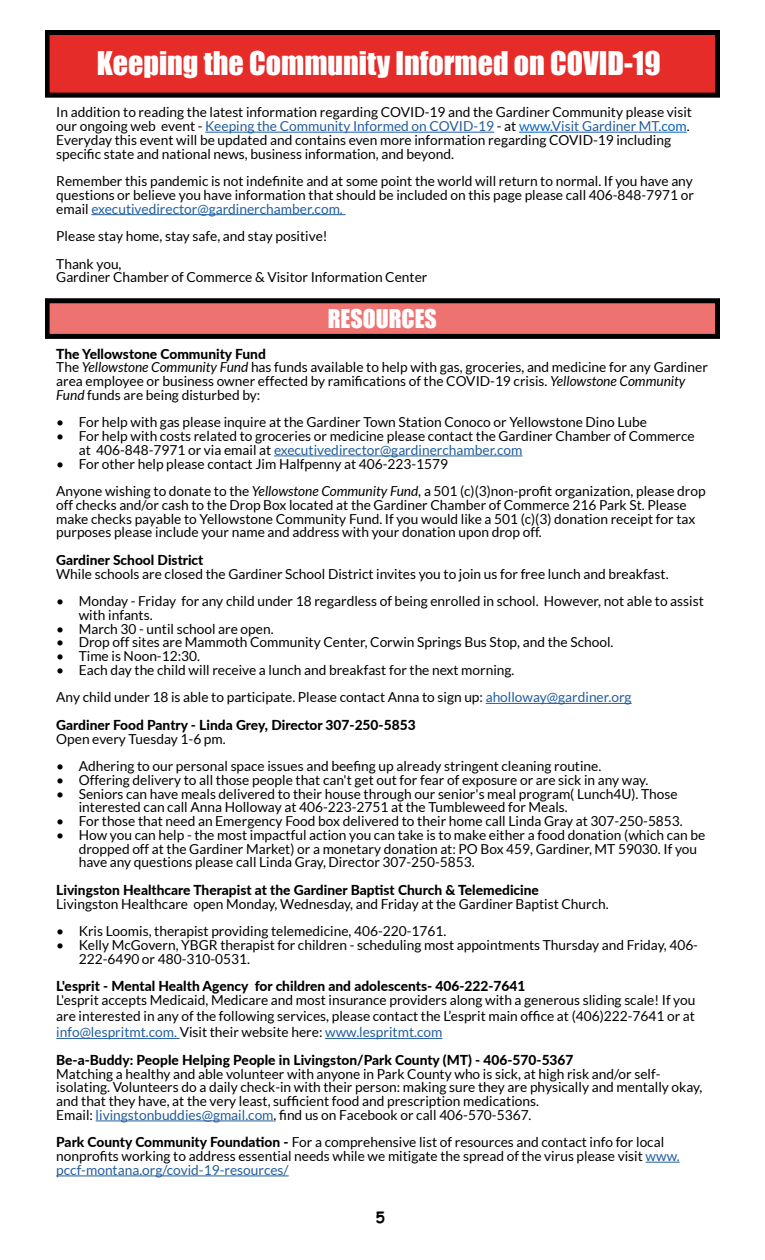
<style>
.page{position:relative;width:765px;height:1260px;background:#fff}
.page>*{position:absolute;margin:0;border:0;box-sizing:border-box;transform-origin:0 0}
.t1{font:30px "Impact";color:#fff}
.t2{font:23.75px "Impact";color:#fff}
.t3{font:700 15px "Comic Sans MS";color:#000}
.t4{font:13.75px/13.8px "Lato";color:#000}
.t5{font:800 13.75px "Lato";color:#000}
.s1{color:#215e9e}
.s2{color:#0563c1}
.s3{font-weight:800}
.s4{font-style:italic}
</style>
<div class="page">
<div style="left:47px;top:32px;width:671px;height:63px;background:#e52c29"></div>
<div style="left:45px;top:30px;width:675px;height:68px;border:5px solid #000"></div>
<div style="left:47px;top:301px;width:671px;height:35px;background:#ee7270"></div>
<div style="left:45px;top:298px;width:675px;height:41px;border:5px solid #000"></div>
<hr style="left:274px;top:456px;width:249px;height:1px;background:#215e9e">
<hr style="left:486px;top:703px;width:146px;height:1px;background:#215e9e">
<hr style="left:56px;top:1038px;width:124px;height:1px;background:#215e9e">
<hr style="left:325px;top:1038px;width:117px;height:1px;background:#215e9e">
<hr style="left:96px;top:1121px;width:178px;height:1px;background:#215e9e">
<hr style="left:646px;top:1162px;width:34px;height:1px;background:#215e9e">
<hr style="left:56px;top:1176px;width:233px;height:1px;background:#215e9e">
<hr style="left:205px;top:132px;width:289px;height:1px;background:#215e9e">
<hr style="left:519px;top:132px;width:33px;height:1px;background:#0563c1">
<hr style="left:552px;top:132px;width:106px;height:1px;background:#215e9e">
<svg style="left:658px;top:132px;width:29px;height:1px"></svg>
<hr style="left:91px;top:214px;width:255px;height:1px;background:#215e9e">
<h1 class="t1" style="left:97px;top:40px;width:565px">Keeping the Community Informed on COVID-19</h1>
<p class="t4" style="left:56px;top:106px;width:637px">In addition to reading the latest information regarding COVID-19 and the Gardiner Community please visit our ongoing web event - <span class="s1">Keeping the Community Informed on COVID-19</span> - at <span class="s2">www.</span><span class="s1">Visit Gardiner MT</span><span class="s2">.com</span>.<br>Everyday this event will be updated and contains even more information regarding COVID-19 including specific state and national news, business information, and beyond.</p>
<p class="t4" style="left:56px;top:174px;width:639px;text-align:justify">Remember this pandemic is not indefinite and at some point the world will return to normal. If you have any questions or believe you have information that should be included on this page please call 406-848-7971 or email <span class="s1">executivedirector@gardinerchamber.com.</span></p>
<p class="t4" style="left:56px;top:222px;width:273px;line-height:27.5px">Please stay home, stay safe, and stay positive!<br>Thank you,</p>
<p class="t4" style="left:56px;top:271px;width:373px">Gardiner Chamber of Commerce &amp; Visitor Information Center</p>
<h2 class="t2" style="left:328px;top:300px;width:111px">RESOURCES</h2>
<p class="t4" style="left:56px;top:347px;width:653px"><span class="s3">The Yellowstone Community Fund<br></span>The <span class="s4">Yellowstone Community Fund</span> has funds available to help with gas, groceries, and medicine for any Gardiner area employee or business owner effected by ramifications of the COVID-19 crisis. <span class="s4">Yellowstone Community Fund</span> funds are being disturbed by:</p>
<p class="t4" style="left:56px;top:416px;width:592px">• For help with gas please inquire at the Gardiner Town Station Conoco or Yellowstone Dino Lube</p>
<p class="t4" style="left:79px;top:429px;width:618px;text-indent:-22px">• For help with costs related to groceries or medicine please contact the Gardiner Chamber of Commerce at 406-848-7971 or via email at <span class="s1">executivedirector@gardinerchamber.com</span></p>
<p class="t4" style="left:56px;top:450px;width:651px;line-height:27.5px">• For other help please contact Jim Halfpenny at 406-223-1579<br>Anyone wishing to donate to the <span class="s4">Yellowstone Community Fund,</span> a 501 (c)(3)non-profit organization, please drop</p>
<p class="t4" style="left:56px;top:498px;width:641px">off checks and/or cash to the Drop Box located at the Gardiner Chamber of Commerce 216 Park St. Please make checks payable to Yellowstone Community Fund. If you would like a 501 (c)(3) donation receipt for tax purposes please include your name and address with your donation upon drop off.</p>
<p class="t5" style="left:56px;top:550px;width:149px">Gardiner School District</p>
<p class="t4" style="left:56px;top:567px;width:614px">While schools are closed the Gardiner School District invites you to join us for free lunch and breakfast.</p>
<p class="t4" style="left:79px;top:594px;width:627px;text-indent:-22px">• Monday - Friday for any child under 18 regardless of being enrolled in school. However, not able to assist with infants.</p>
<p class="t4" style="left:56px;top:622px;width:219px">• March 30 - until school are open.</p>
<p class="t4" style="left:56px;top:636px;width:559px">• Drop off sites are Mammoth Community Center, Corwin Springs Bus Stop, and the School.</p>
<p class="t4" style="left:56px;top:649px;width:145px">• Time is Noon-12:30.</p>
<p class="t4" style="left:56px;top:656px;width:577px;line-height:27.5px">• Each day the child will receive a lunch and breakfast for the next morning.<br>Any child under 18 is able to participate. Please contact Anna to sign up: <span class="s1">aholloway@gardiner.org<br></span><span class="s3">Gardiner Food Pantry - Linda Grey, Director 307-250-5853</span></p>
<p class="t4" style="left:56px;top:732px;width:171px">Open every Tuesday 1-6 pm.</p>
<p class="t4" style="left:56px;top:759px;width:547px">• Adhering to our personal space issues and beefing up already stringent cleaning routine.</p>
<p class="t4" style="left:56px;top:773px;width:594px">• Offering delivery to all those people that can't get out for fear of exposure or are sick in any way.</p>
<p class="t4" style="left:79px;top:787px;width:601px;text-indent:-22px">• Seniors can have meals delivered to their house through our senior's meal program( Lunch4U). Those interested can call Anna Holloway at 406-223-2751 at the Tumbleweed for Meals.</p>
<p class="t4" style="left:56px;top:814px;width:628px">• For those that need an Emergency Food box delivered to their home call Linda Gray at 307-250-5853.</p>
<p class="t4" style="left:79px;top:828px;width:628px;text-indent:-22px">• How you can help - the most impactful action you can take is to make either a food donation (which can be dropped off at the Gardiner Market) or a monetary donation at: PO Box 459, Gardiner, MT 59030. If you have any questions please call Linda Gray, Director 307-250-5853.</p>
<p class="t5" style="left:56px;top:880px;width:484px">Livingston Healthcare Therapist at the Gardiner Baptist Church &amp; Telemedicine</p>
<p class="t4" style="left:56px;top:897px;width:554px">Livingston Healthcare open Monday, Wednesday, and Friday at the Gardiner Baptist Church.</p>
<p class="t4" style="left:56px;top:924px;width:392px">• Kris Loomis, therapist providing telemedicine, 406-220-1761.</p>
<p class="t4" style="left:79px;top:938px;width:621px;text-indent:-22px">• Kelly McGovern, YBGR therapist for children - scheduling most appointments Thursday and Friday, 406-<br>222-6490 or 480-310-0531.</p>
<p class="t5" style="left:56px;top:976px;width:471px">L'esprit - Mental Health Agency for children and adolescents- 406-222-7641</p>
<p class="t4" style="left:56px;top:992px;width:641px;line-height:16.2px;text-align:justify">L'esprit accepts Medicaid, Medicare and most insurance providers along with a generous sliding scale! If you are interested in any of the following services, please contact the L’esprit main office at (406)222-7641 or at <span class="s1">info@lespritmt.com.</span> Visit their website here: <span class="s1">www.lespritmt.com</span></p>
<p class="t5" style="left:56px;top:1050px;width:519px">Be-a-Buddy: People Helping People in Livingston/Park County (MT) - 406-570-5367</p>
<p class="t4" style="left:56px;top:1067px;width:648px">Matching a healthy and able volunteer with anyone in Park County who is sick, at high risk and/or self&shy;isolating. Volunteers do a daily check-in with their person: making sure they are physically and mentally okay, and that they have, at the very least, sufficient food and prescription medications.<br>Email: <span class="s1">livingstonbuddies@gmail.com</span>, find us on Facebook or call 406-570-5367.</p>
<p class="t4" style="left:56px;top:1136px;width:625px"><span class="s3">Park County Community Foundation -</span> For a comprehensive list of resources and contact info for local nonprofits working to address essential needs while we mitigate the spread of the virus please visit <span class="s1">www. pccf-montana.org/covid-19-resources/</span></p>
<p class="t3" style="left:376px;top:1207px;width:11px">5</p>
</div>
